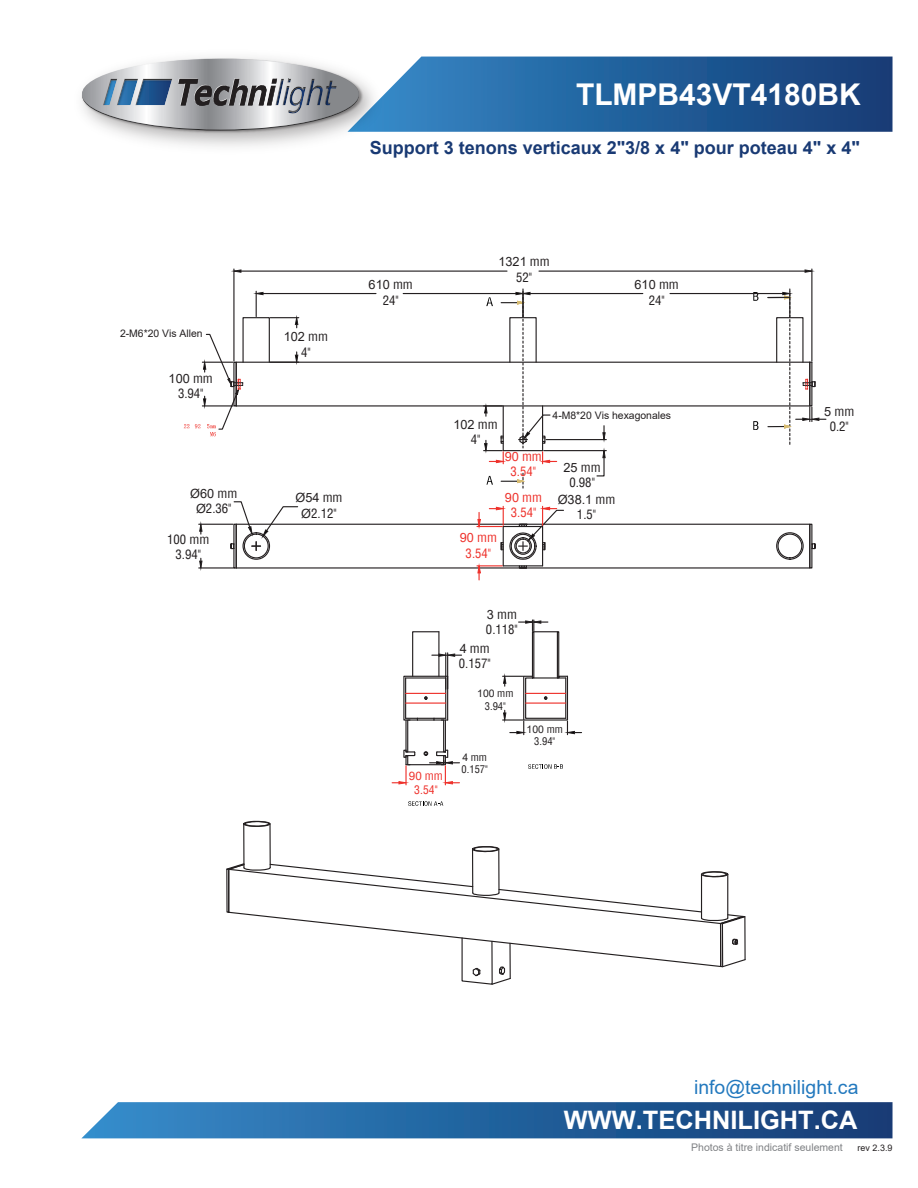
<style>
.page{position:relative;width:918px;height:1188px;background:#fff}
.page>*{position:absolute;margin:0;border:0;box-sizing:border-box;transform-origin:0 0}
.t1{font:700 30px "Arial";color:#fff}
.t2{font:700 25.35px "Arial";color:#fff}
.t3{font:19.35px "Arial";color:#2379be}
.t4{font:700 18px "Arial";color:#193a74}
.t5{font:condensed 12.75px/15.3px "Helvetica";color:#231f20;text-align:center}
.t6{font:12.75px "Arial";color:#231f20}
.t7{font:condensed 12.75px "Helvetica";color:#ee312b}
.t8{font:12.75px "Arial";color:#ee312b}
.t9{font:condensed 11.7px "Helvetica";color:#ee312b}
.t10{font:11.7px "Arial";color:#ee312b}
.t11{font:10.5px "Arial";color:#808285}
.t12{font:condensed 10.5px/12.6px "Helvetica";color:#231f20}
.t13{font:10.5px "Arial";color:#231f20}
.t14{font:10.35px "Arial";color:#231f20}
.t15{font:9px "Arial";color:#231f20}
.s1{font-family:"Helvetica";font-stretch:condensed}
.s2{font-family:"Arial";font-stretch:normal}
</style>
<div class="page">
<svg style="left:82px;top:1102px;width:811px;height:36px;background:#2966a0"></svg>
<svg style="left:82px;top:57px;width:811px;height:75px;background:#5981a8"></svg>
<div style="left:242px;top:317px;width:28px;height:46px;border:1px solid #231f20"></div>
<div style="left:236px;top:362px;width:574px;height:45px;border:1px solid #231f20"></div>
<div style="left:720px;top:923px;width:3px;height:44px;border:1px solid #231f20"></div>
<hr style="left:498px;top:849px;width:2px;height:44px;background:#231f20">
<svg style="left:339px;top:925px;width:383px;height:43px"></svg>
<hr style="left:269px;top:824px;width:2px;height:44px;background:#231f20">
<hr style="left:243px;top:824px;width:2px;height:44px;background:#231f20">
<svg style="left:721px;top:958px;width:25px;height:10px"></svg>
<hr style="left:472px;top:849px;width:1px;height:44px;background:#231f20">
<hr style="left:744px;top:917px;width:2px;height:43px;background:#231f20">
<svg style="left:461px;top:937px;width:51px;height:48px"></svg>
<svg style="left:472px;top:846px;width:28px;height:7px"></svg>
<svg style="left:226px;top:862px;width:520px;height:63px"></svg>
<svg style="left:243px;top:820px;width:28px;height:8px"></svg>
<svg style="left:732px;top:938px;width:7px;height:7px"></svg>
<div style="left:557px;top:631px;width:2px;height:48px;border:1px solid #231f20"></div>
<div style="left:532px;top:631px;width:2px;height:48px;border:1px solid #231f20"></div>
<svg style="left:501px;top:473px;width:23px;height:15px"></svg>
<svg style="left:486px;top:476px;width:7px;height:9px"></svg>
<hr style="left:544px;top:450px;width:62px;height:1px;background:#231f20">
<hr style="left:546px;top:439px;width:60px;height:1px;background:#231f20">
<svg style="left:602px;top:426px;width:4px;height:13px"></svg>
<svg style="left:596px;top:450px;width:10px;height:27px"></svg>
<hr style="left:199px;top:524px;width:34px;height:1px;background:#231f20">
<hr style="left:199px;top:567px;width:34px;height:2px;background:#231f20">
<svg style="left:199px;top:523px;width:4px;height:11px"></svg>
<svg style="left:199px;top:558px;width:4px;height:11px"></svg>
<svg style="left:753px;top:421px;width:5px;height:9px"></svg>
<svg style="left:408px;top:801px;width:35px;height:5px"></svg>
<svg style="left:528px;top:764px;width:35px;height:5px"></svg>
<svg style="left:392px;top:631px;width:70px;height:154px"></svg>
<svg style="left:519px;top:620px;width:38px;height:12px"></svg>
<svg style="left:503px;top:675px;width:79px;height:60px"></svg>
<svg style="left:270px;top:317px;width:29px;height:11px"></svg>
<svg style="left:270px;top:352px;width:29px;height:11px"></svg>
<svg style="left:753px;top:292px;width:5px;height:9px"></svg>
<hr style="left:263px;top:293px;width:113px;height:1px;background:#231f20">
<hr style="left:403px;top:293px;width:113px;height:1px;background:#231f20">
<svg style="left:255px;top:291px;width:9px;height:26px"></svg>
<hr style="left:530px;top:293px;width:113px;height:1px;background:#231f20">
<hr style="left:670px;top:293px;width:113px;height:1px;background:#231f20">
<svg style="left:484px;top:289px;width:73px;height:175px"></svg>
<hr style="left:233px;top:269px;width:2px;height:92px;background:#231f20">
<hr style="left:811px;top:269px;width:1px;height:92px;background:#231f20">
<hr style="left:241px;top:271px;width:266px;height:1px;background:#231f20">
<hr style="left:539px;top:271px;width:266px;height:1px;background:#231f20">
<svg style="left:233px;top:269px;width:9px;height:4px"></svg>
<svg style="left:804px;top:269px;width:9px;height:4px"></svg>
<svg style="left:230px;top:501px;width:586px;height:79px"></svg>
<svg style="left:184px;top:333px;width:60px;height:103px"></svg>
<svg style="left:768px;top:289px;width:58px;height:155px"></svg>
<hr style="left:406px;top:693px;width:40px;height:1px;background:#ee312b">
<hr style="left:406px;top:703px;width:40px;height:1px;background:#ee312b">
<hr style="left:526px;top:693px;width:40px;height:1px;background:#ee312b">
<hr style="left:526px;top:703px;width:40px;height:1px;background:#ee312b">
<p class="t14" style="left:120px;top:326px;width:84px">2-M6*20 Vis Allen</p>
<p class="t6" style="left:169px;top:369px;width:46px">100 <span class="s1">mm</span></p>
<p class="t5" style="left:178px;top:386px;width:27px">3.94"</p>
<p class="t6" style="left:190px;top:484px;width:49px">Ø60 <span class="s1">mm</span></p>
<p class="t5" style="left:196px;top:500px;width:37px"><span class="s2">Ø</span>2.36"</p>
<p class="t5" style="left:167px;top:531px;width:44px">100 mm<br>3.94"</p>
<h1 class="t1" style="left:576px;top:74px;width:286px">TLMPB43VT4180BK</h1>
<h3 class="t4" style="left:370px;top:135px;width:492px">Support 3 tenons verticaux 2"3/8 x 4" pour poteau 4" x 4"</h3>
<p class="t6" style="left:284px;top:328px;width:46px">102 <span class="s1">mm</span></p>
<p class="t5" style="left:301px;top:344px;width:11px">4"</p>
<p class="t6" style="left:295px;top:489px;width:49px">Ø54 <span class="s1">mm</span></p>
<p class="t5" style="left:301px;top:505px;width:37px"><span class="s2">Ø</span>2.12"</p>
<p class="t6" style="left:369px;top:276px;width:46px">610 <span class="s1">mm</span></p>
<p class="t5" style="left:383px;top:292px;width:17px">24"</p>
<p class="t6" style="left:498px;top:253px;width:53px">1321 <span class="s1">mm</span></p>
<p class="t5" style="left:516px;top:269px;width:17px">52"</p>
<p class="t6" style="left:635px;top:276px;width:46px">610 <span class="s1">mm</span></p>
<p class="t5" style="left:649px;top:292px;width:17px">24"</p>
<p class="t6" style="left:453px;top:415px;width:46px">102 <span class="s1">mm</span></p>
<p class="t5" style="left:471px;top:431px;width:11px">4"</p>
<p class="t8" style="left:460px;top:529px;width:39px">90 <span class="s1">mm</span></p>
<p class="t7" style="left:466px;top:545px;width:27px">3.54"</p>
<p class="t8" style="left:505px;top:448px;width:39px">90 <span class="s1">mm</span></p>
<p class="t7" style="left:511px;top:463px;width:27px">3.54"</p>
<p class="t8" style="left:505px;top:489px;width:39px">90 <span class="s1">mm</span></p>
<p class="t7" style="left:511px;top:505px;width:27px">3.54"</p>
<p class="t14" style="left:553px;top:408px;width:120px">4-M8*20 Vis hexagonales</p>
<p class="t6" style="left:564px;top:458px;width:39px">25 <span class="s1">mm</span></p>
<p class="t5" style="left:569px;top:475px;width:27px">0.98"</p>
<p class="t6" style="left:558px;top:491px;width:59px">Ø38.1 <span class="s1">mm</span></p>
<p class="t5" style="left:577px;top:507px;width:21px">1.5"</p>
<p class="t10" style="left:409px;top:767px;width:36px">90 <span class="s1">mm</span></p>
<p class="t9" style="left:414px;top:782px;width:25px">3.54"</p>
<p class="t5" style="left:486px;top:607px;width:33px;text-align:left"><span class="s2">3</span> mm<br>0.118"</p>
<p class="t5" style="left:459px;top:640px;width:33px;text-align:left"><span class="s2">4</span> mm<br>0.157"</p>
<p class="t13" style="left:477px;top:686px;width:38px">100 <span class="s1">mm</span></p>
<p class="t12" style="left:485px;top:699px;width:22px">3.94"</p>
<p class="t12" style="left:462px;top:750px;width:28px"><span class="s2">4</span> mm<br>0.157"</p>
<p class="t13" style="left:527px;top:722px;width:38px">100 <span class="s1">mm</span></p>
<p class="t12" style="left:534px;top:735px;width:22px">3.94"</p>
<p class="t5" style="left:824px;top:403px;width:32px"><span class="s2">5</span> mm<br>0.2"</p>
<h3 class="t3" style="left:694px;top:1074px;width:166px">info@technilight.ca</h3>
<h2 class="t2" style="left:564px;top:1102px;width:295px">WWW.TECHNILIGHT.CA</h2>
<p class="t11" style="left:691px;top:1140px;width:153px">Photos à titre indicatif seulement</p>
<p class="t15" style="left:857px;top:1142px;width:37px">rev 2.3.9</p>
</div>
